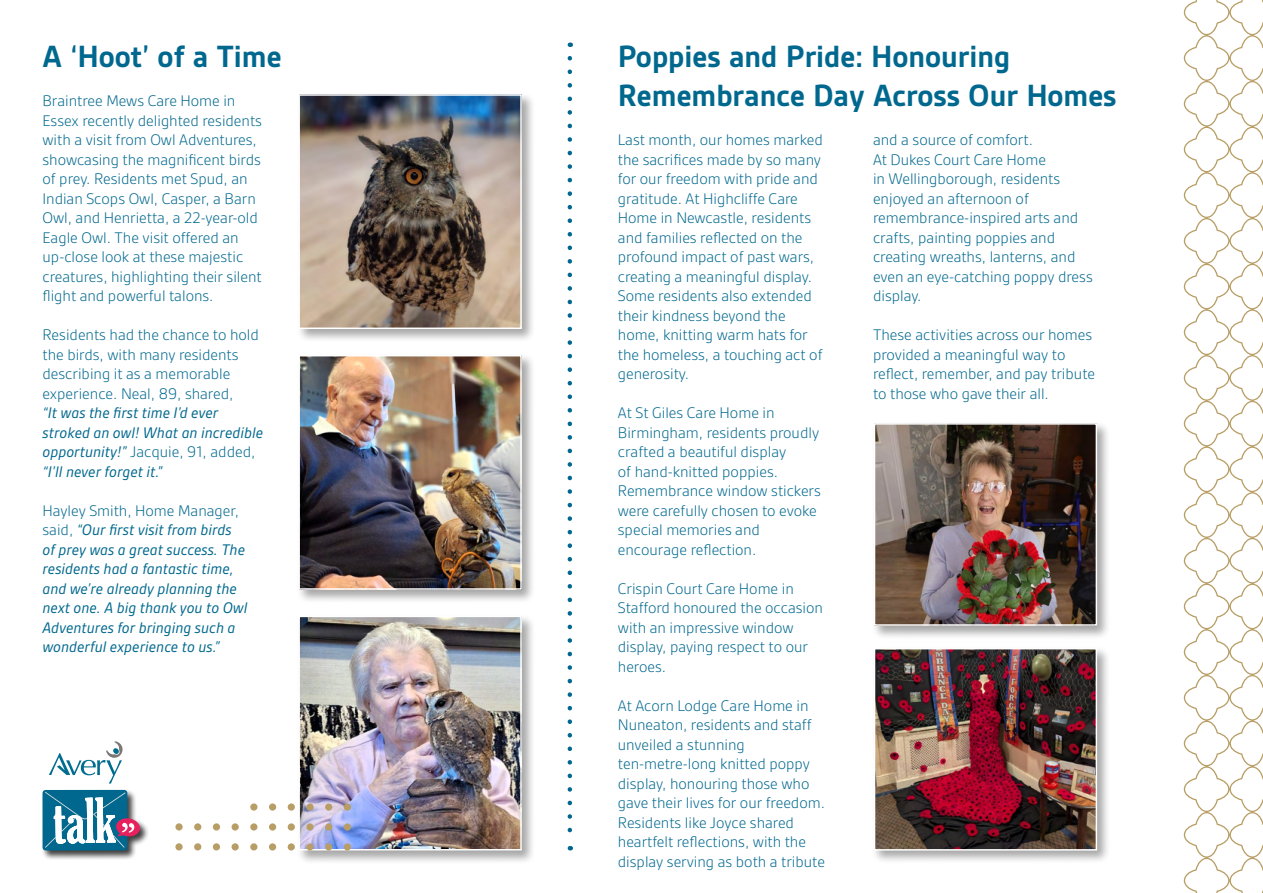
<style>
.page{position:relative;width:1263px;height:893px;background:#fff}
.page>*{position:absolute;margin:0;border:0;box-sizing:border-box;transform-origin:0 0}
.t1{font:700 33px/39.6px "Gesta";color:#00688e}
.t2{font:300 16.5px/19.5px "Gesta";color:#00688e}
.t3{font:italic 16.5px/19.5px "Gesta";color:#00688e}
.s1{font-weight:300;font-style:normal}
</style>
<div class="page">
<div style="left:41px;top:788px;width:109px;height:72px;background:#000;opacity:.75"></div>
<div style="left:43px;top:790px;width:84px;height:60px;background:#00688e;border-radius:3px"></div>
<svg style="left:49px;top:741px;width:74px;height:43px"></svg>
<svg style="left:45px;top:792px;width:96px;height:56px"></svg>
<svg style="left:568px;top:58px;width:4px;height:792px"></svg>
<div style="left:296px;top:92px;width:240px;height:251px;background:#000;opacity:.35"></div>
<img style="left:301px;top:97px;width:218px;height:229px">
<div style="left:298px;top:94px;width:224px;height:235px;border:2px solid #fff"></div>
<div style="left:296px;top:353px;width:240px;height:251px;background:#000;opacity:.35"></div>
<img style="left:301px;top:358px;width:218px;height:229px">
<div style="left:298px;top:355px;width:224px;height:235px;border:2px solid #fff"></div>
<div style="left:296px;top:614px;width:240px;height:251px;background:#000;opacity:.35"></div>
<img style="left:301px;top:619px;width:218px;height:228px">
<div style="left:298px;top:616px;width:224px;height:234px;border:2px solid #fff"></div>
<svg style="left:344px;top:843px;width:7px;height:8px"></svg>
<svg style="left:325px;top:843px;width:7px;height:8px"></svg>
<svg style="left:306px;top:843px;width:8px;height:7px"></svg>
<svg style="left:288px;top:843px;width:7px;height:7px"></svg>
<svg style="left:269px;top:843px;width:7px;height:7px"></svg>
<svg style="left:250px;top:843px;width:7px;height:7px"></svg>
<svg style="left:232px;top:843px;width:7px;height:7px"></svg>
<svg style="left:213px;top:843px;width:7px;height:7px"></svg>
<svg style="left:194px;top:843px;width:7px;height:7px"></svg>
<svg style="left:175px;top:843px;width:8px;height:7px"></svg>
<svg style="left:344px;top:823px;width:7px;height:8px"></svg>
<svg style="left:325px;top:823px;width:7px;height:8px"></svg>
<svg style="left:306px;top:823px;width:8px;height:8px"></svg>
<svg style="left:288px;top:823px;width:7px;height:8px"></svg>
<svg style="left:269px;top:823px;width:7px;height:8px"></svg>
<svg style="left:250px;top:823px;width:7px;height:8px"></svg>
<svg style="left:232px;top:823px;width:7px;height:8px"></svg>
<svg style="left:213px;top:823px;width:7px;height:7px"></svg>
<svg style="left:194px;top:823px;width:7px;height:7px"></svg>
<svg style="left:175px;top:823px;width:8px;height:7px"></svg>
<svg style="left:344px;top:803px;width:7px;height:8px"></svg>
<svg style="left:325px;top:803px;width:7px;height:8px"></svg>
<svg style="left:306px;top:803px;width:8px;height:8px"></svg>
<svg style="left:288px;top:803px;width:7px;height:8px"></svg>
<svg style="left:269px;top:803px;width:7px;height:8px"></svg>
<svg style="left:250px;top:803px;width:7px;height:8px"></svg>
<svg style="left:1184px;top:0;width:79px;height:893px"></svg>
<div style="left:871px;top:421px;width:240px;height:219px;background:#000;opacity:.35"></div>
<img style="left:877px;top:426px;width:217px;height:197px">
<div style="left:874px;top:423px;width:223px;height:203px;border:2px solid #fff"></div>
<div style="left:871px;top:646px;width:240px;height:219px;background:#000;opacity:.35"></div>
<img style="left:877px;top:651px;width:217px;height:197px">
<div style="left:874px;top:648px;width:223px;height:203px;border:2px solid #fff"></div>
<h1 class="t1" style="left:43px;top:36px;width:241px">A ‘Hoot’ of a Time</h1>
<p class="t2" style="left:43px;top:91px;width:221px">Braintree Mews Care Home in<br>Essex recently delighted residents with a visit from Owl Adventures, showcasing the magnificent birds of prey. Residents met Spud, an<br>Indian Scops Owl, Casper, a Barn<br>Owl, and Henrietta, a 22-year-old<br>Eagle Owl. The visit offered an up-close look at these majestic creatures, highlighting their silent flight and powerful talons.</p>
<p class="t2" style="left:43px;top:325px;width:218px">Residents had the chance to hold the birds, with many residents describing it as a memorable experience. Neal, 89, shared,</p>
<p class="t3" style="left:43px;top:403px;width:222px">“It was the first time I’d ever stroked an owl! What an incredible opportunity!” <span class="s1">Jacquie, 91, added, </span>“I’ll never forget it.”</p>
<p class="t3" style="left:43px;top:501px;width:206px"><span class="s1">Hayley Smith, Home Manager, said,</span> “Our first visit from birds of prey was a great success. The residents had a fantastic time, and we’re already planning the next one. A big thank you to Owl<br>Adventures for bringing such a wonderful experience to us.”</p>
<h1 class="t1" style="left:618px;top:36px;width:500px">Poppies and Pride: Honouring<br>Remembrance Day Across Our Homes</h1>
<p class="t2" style="left:618px;top:130px;width:206px">Last month, our homes marked the sacrifices made by so many for our freedom with pride and gratitude. At Highcliffe Care<br>Home in Newcastle, residents and families reflected on the profound impact of past wars, creating a meaningful display.<br>Some residents also extended their kindness beyond the home, knitting warm hats for the homeless, a touching act of generosity.</p>
<p class="t2" style="left:618px;top:403px;width:204px">At St Giles Care Home in<br>Birmingham, residents proudly crafted a beautiful display<br>of hand-knitted poppies.<br>Remembrance window stickers were carefully chosen to evoke special memories and encourage reflection.</p>
<p class="t2" style="left:618px;top:578px;width:207px">Crispin Court Care Home in<br>Stafford honoured the occasion with an impressive window display, paying respect to our heroes.</p>
<p class="t2" style="left:618px;top:696px;width:209px">At Acorn Lodge Care Home in<br>Nuneaton, residents and staff unveiled a stunning ten-metre-long knitted poppy display, honouring those who gave their lives for our freedom.<br>Residents like Joyce shared heartfelt reflections, with the display serving as both a tribute</p>
<p class="t2" style="left:873px;top:130px;width:221px">and a source of comfort.<br>At Dukes Court Care Home<br>in Wellingborough, residents enjoyed an afternoon of remembrance-inspired arts and crafts, painting poppies and creating wreaths, lanterns, and even an eye-catching poppy dress display.</p>
<p class="t2" style="left:873px;top:325px;width:224px">These activities across our homes provided a meaningful way to reflect, remember, and pay tribute to those who gave their all.</p>
</div>
